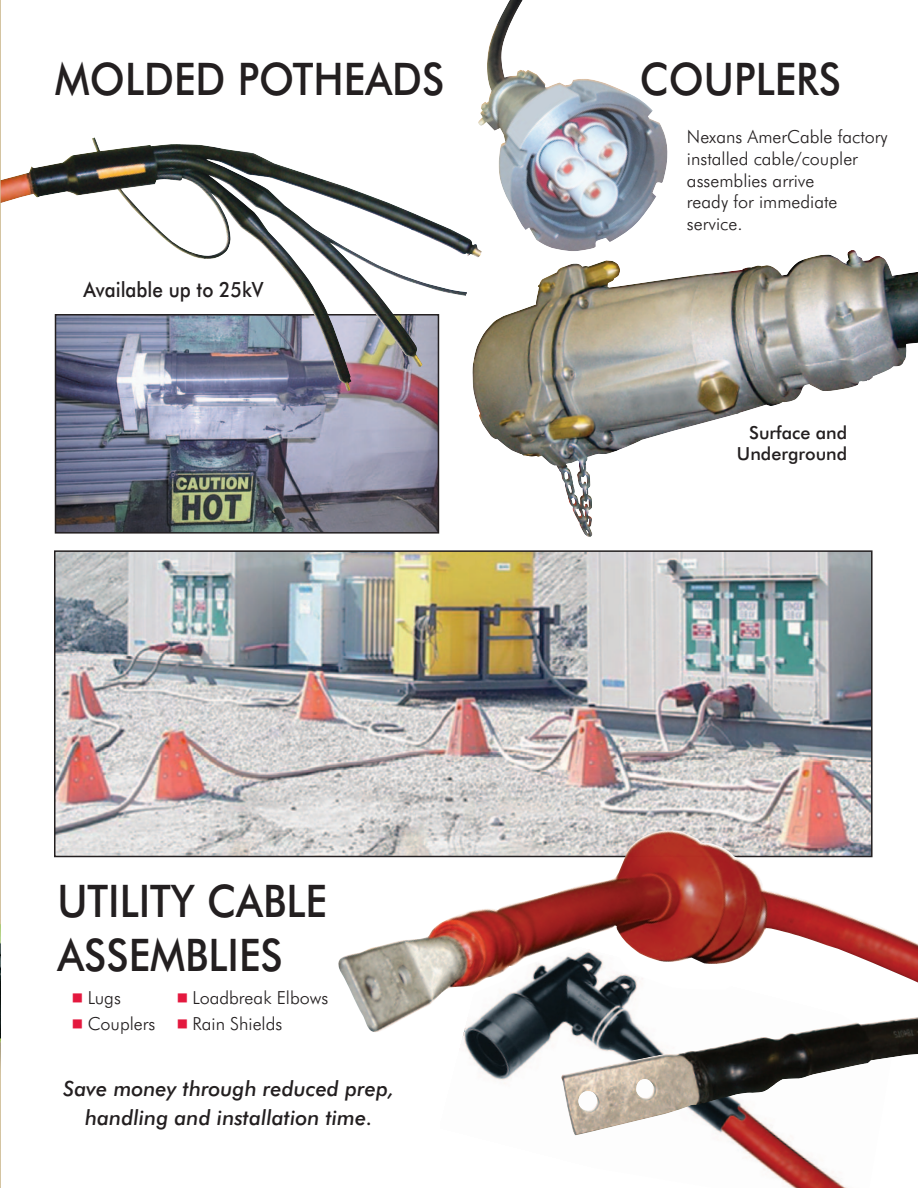
<style>
.page{position:relative;width:918px;height:1188px;background:#fff}
.page>*{position:absolute;margin:0;border:0;box-sizing:border-box;transform-origin:0 0}
.t1{font:500 45px/54px "Futura BT";color:#231f20;scale:.9 1}
.t2{font:italic 500 21px/28.5px "Futura BT";color:#231f20;text-align:center}
.t3{font:500 21px "Futura BT";color:#231f20;scale:.9 1}
.t4{font:300 18px/21.6px "Futura BT";color:#231f20}
.t5{font:500 18px "Futura BT";color:#231f20}
.s1{font-family:"Universal Newswith Comm Pi";font-weight:400;color:#e4183e}
</style>
<div class="page">
<img style="left:0;top:0;width:1px;height:1188px">
<img style="left:58px;top:391px;width:378px;height:140px">
<div style="left:55px;top:314px;width:384px;height:220px;border:2px solid #231f20"></div>
<img style="left:478px;top:0;width:190px;height:251px">
<img style="left:1px;top:137px;width:481px;height:254px">
<img style="left:472px;top:264px;width:363px;height:273px">
<img style="left:462px;top:1036px;width:386px;height:152px">
<img style="left:561px;top:1036px;width:357px;height:99px">
<img style="left:57px;top:553px;width:813px;height:301px">
<div style="left:54px;top:550px;width:819px;height:307px;border:2px solid #231f20"></div>
<img style="left:336px;top:828px;width:582px;height:208px">
<p class="t1" style="left:55px;top:56px;width:434px">MOLDED POTHEADS</p>
<p class="t1" style="left:640px;top:56px;width:225px">COUPLERS</p>
<p class="t4" style="left:687px;top:128px;width:202px">Nexans AmerCable factory installed cable/coupler assemblies arrive<br>ready for immediate service.</p>
<p class="t3" style="left:84px;top:281px;width:201px">Available up to 25kV</p>
<p class="t1" style="left:57px;top:878px;width:301px">UTILITY CABLE<br>ASSEMBLIES</p>
<p class="t4" style="left:72px;top:988px;width:50px"><span class="s1">-</span> Lugs</p>
<p class="t4" style="left:177px;top:988px;width:153px"><span class="s1">-</span> Loadbreak Elbows</p>
<p class="t4" style="left:72px;top:1015px;width:211px"><span class="s1">-</span> Couplers <span class="s1">-</span> Rain Shields</p>
<p class="t2" style="left:63px;top:1076px;width:332px">Save money through reduced prep, handling and installation time.</p>
<p class="t5" style="left:749px;top:425px;width:100px">Surface and</p>
<p class="t5" style="left:737px;top:447px;width:112px">Underground</p>
</div>
